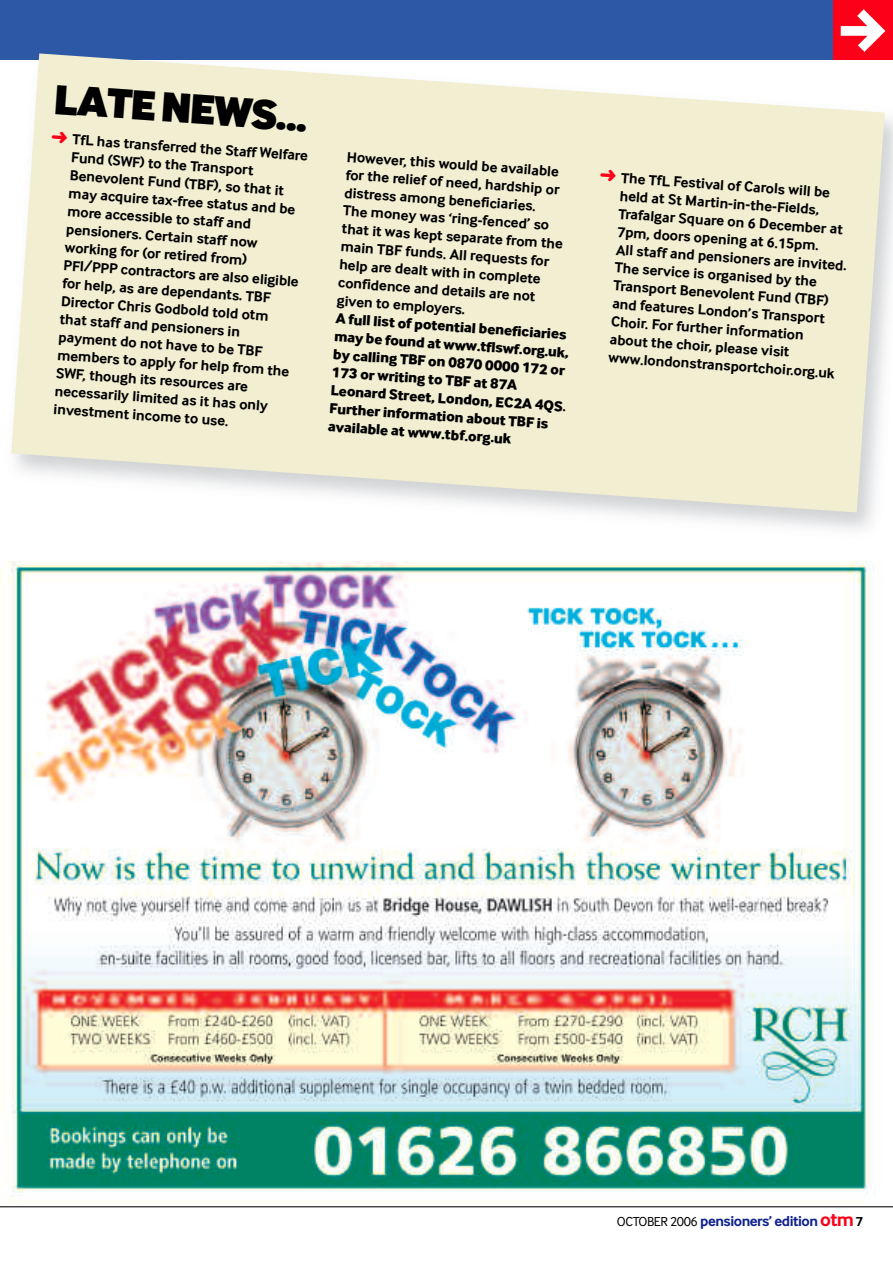
<style>
.page{position:relative;width:893px;height:1263px;background:#fff}
.page>*{position:absolute;margin:0;border:0;box-sizing:border-box;transform-origin:0 0}
.t1{font:900 43.5px "Inter Face Da Ma";color:#000}
.t2{font:700 15px/18px "Inter Face Da Ma";color:#000}
.t3{font:800 15px/18px "Inter Face Da Ma";color:#000}
.t4{font:700 15px "Inter Face Da Ma";letter-spacing:-.035em;color:#10238c}
.s1{font-weight:700}
.s2{font-weight:400;font-size:13.5px;color:#000}
.s3{font-size:19.5px;color:#fd0019}
.s4{font-size:13.5px;color:#000}
</style>
<div class="page">
<img style="left:0;top:561px;width:874px;height:642px">
<hr style="left:0;top:1206px;width:893px;height:1px;background:#000">
<div style="left:0;top:0;width:844px;height:60px;background:#2d58a5"></div>
<svg style="left:11px;top:53px;width:874px;height:459px;background:#efecd5"></svg>
<div style="left:833px;top:0;width:60px;height:60px;background:#fd0019"></div>
<svg style="left:841px;top:9px;width:44px;height:43px"></svg>
<svg style="left:51px;top:131px;width:17px;height:12px"></svg>
<svg style="left:600px;top:169px;width:16px;height:13px"></svg>
<h1 class="t1" style="left:56px;top:85px;width:255px;rotate:4deg">LATENEWS...</h1>
<p class="t2" style="left:72px;top:149px;width:184px;rotate:4deg">Fund (SWF) to the Transport</p>
<p class="t2" style="left:73px;top:131px;width:238px;rotate:4deg">TfL has transferred the Staff Welfare</p>
<p class="t2" style="left:69px;top:185px;width:229px;rotate:4deg">may acquire tax-free status and be</p>
<p class="t2" style="left:70px;top:167px;width:216px;rotate:4deg">Benevolent Fund (TBF), so that it</p>
<p class="t2" style="left:68px;top:203px;width:186px;rotate:4deg">more accessible to staff and</p>
<p class="t2" style="left:65px;top:239px;width:184px;rotate:4deg">working for (or retired from)</p>
<p class="t2" style="left:67px;top:221px;width:193px;rotate:4deg">pensioners. Certain staff now</p>
<p class="t2" style="left:63px;top:275px;width:210px;rotate:4deg">for help, as are dependants. TBF</p>
<p class="t2" style="left:64px;top:257px;width:237px;rotate:4deg">PFI/PPP contractors are also eligible</p>
<p class="t2" style="left:62px;top:293px;width:209px;rotate:4deg">Director Chris Godbold told otm that staff and pensioners in</p>
<p class="t2" style="left:58px;top:347px;width:234px;rotate:4deg">members to apply for help from the</p>
<p class="t2" style="left:59px;top:329px;width:206px;rotate:4deg">payment do not have to be TBF</p>
<p class="t2" style="left:57px;top:365px;width:194px;rotate:4deg">SWF, though its resources are</p>
<p class="t2" style="left:54px;top:401px;width:177px;rotate:4deg">investment income to use.</p>
<p class="t2" style="left:55px;top:383px;width:215px;rotate:4deg">necessarily limited as it has only</p>
<p class="t2" style="left:347px;top:149px;width:214px;rotate:4deg">However, this would be available</p>
<p class="t2" style="left:345px;top:185px;width:193px;rotate:4deg">distress among beneficiaries.</p>
<p class="t2" style="left:342px;top:220px;width:223px;rotate:4deg">that it was kept separate from the</p>
<p class="t2" style="left:346px;top:167px;width:216px;rotate:4deg">for the relief of need, hardship or</p>
<p class="t2" style="left:344px;top:203px;width:208px;rotate:4deg">The money was ‘ring-fenced’ so</p>
<p class="t2" style="left:341px;top:238px;width:211px;rotate:4deg">main TBF funds. All requests for help are dealt with in complete confidence and details are not given to employers.</p>
<p class="t3" style="left:335px;top:329px;width:236px;rotate:4deg">may be found at www.tflswf.org.uk,</p>
<p class="t3" style="left:336px;top:311px;width:233px;rotate:4deg">A full list of potential beneficiaries</p>
<p class="t3" style="left:334px;top:347px;width:234px;rotate:4deg">by calling TBF on 0870 0000 172 or<br>173 or writing to TBF at 87A</p>
<p class="t3" style="left:330px;top:400px;width:221px;rotate:4deg">Further information about TBF is</p>
<p class="t3" style="left:331px;top:382px;width:237px;rotate:4deg">Leonard Street, London, EC2A 4QS<span class="s1">.</span></p>
<p class="t3" style="left:329px;top:418px;width:185px;rotate:4deg">available at www.tbf.org.uk</p>
<p class="t2" style="left:622px;top:170px;width:211px;rotate:4deg">The TfL Festival of Carols will be</p>
<p class="t2" style="left:618px;top:224px;width:203px;rotate:4deg">7pm, doors opening at 6.15pm.</p>
<p class="t2" style="left:620px;top:188px;width:201px;rotate:4deg">held at St Martin-in-the-Fields,</p>
<p class="t2" style="left:619px;top:206px;width:226px;rotate:4deg">Trafalgar Square on 6 December at</p>
<p class="t2" style="left:617px;top:242px;width:233px;rotate:4deg">All staff and pensioners are invited.<br>The service is organised by the</p>
<p class="t2" style="left:613px;top:295px;width:215px;rotate:4deg">and features London’s Transport</p>
<p class="t2" style="left:614px;top:277px;width:217px;rotate:4deg">Transport Benevolent Fund (TBF)</p>
<p class="t2" style="left:612px;top:313px;width:228px;rotate:4deg">Choir. For further information about the choir, please visit www.londonstransportchoir.org.uk</p>
<p class="t4" style="left:617px;top:1215px;width:248px"><span class="s2">OCTOBER 2006</span> pensioners’ edition <span class="s3">otm</span> <span class="s4">7</span></p>
</div>
